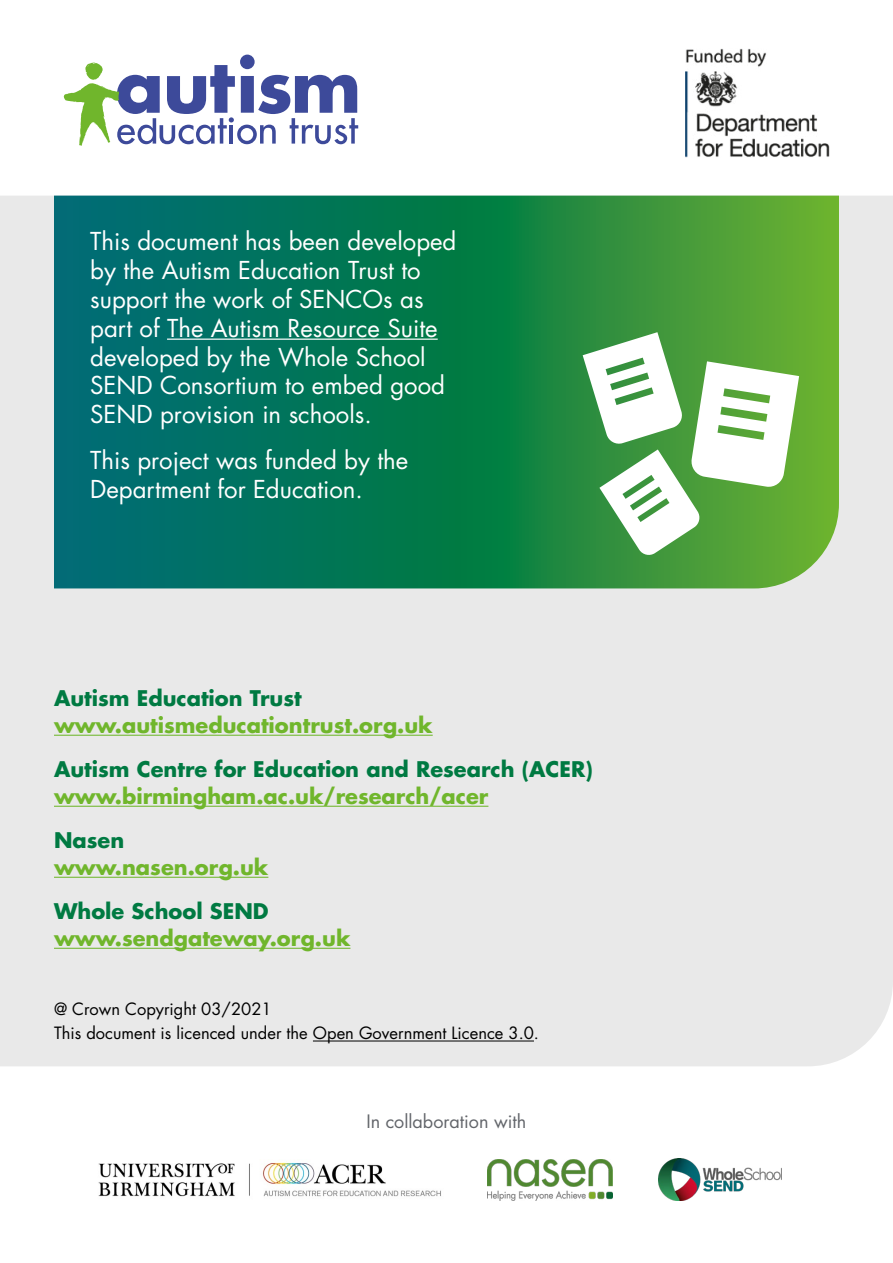
<style>
.page{position:relative;width:893px;height:1263px;background:#fff}
.page>*{position:absolute;margin:0;border:0;box-sizing:border-box;transform-origin:0 0}
.t1{font:24px/28.8px "Futura";color:#fff}
.t2{font:700 21px "Futura";color:#70b62c}
.t3{font:700 21px "Futura";color:#007a42}
.t4{font:18px "Futura";color:#62656a}
.t5{font:16.5px/24px "Futura";color:#000}
</style>
<div class="page">
<div style="left:0;top:196px;width:893px;height:870px;background:#e9e9e9"></div>
<img style="left:686px;top:48px;width:144px;height:110px">
<svg style="left:64px;top:55px;width:294px;height:91px"></svg>
<svg style="left:54px;top:196px;width:785px;height:392px;background:#147f51"></svg>
<hr style="left:313px;top:1040px;width:221px;height:1px;background:#000">
<hr style="left:167px;top:339px;width:271px;height:1px;background:#fff">
<svg style="left:583px;top:332px;width:216px;height:224px"></svg>
<img style="left:98px;top:1161px;width:343px;height:36px">
<img style="left:659px;top:1159px;width:123px;height:42px">
<img style="left:487px;top:1160px;width:126px;height:40px">
<hr style="left:54px;top:735px;width:379px;height:1px;background:#70b62c">
<hr style="left:54px;top:806px;width:434px;height:1px;background:#70b62c">
<hr style="left:54px;top:877px;width:214px;height:1px;background:#70b62c">
<hr style="left:54px;top:948px;width:296px;height:1px;background:#70b62c">
<p class="t1" style="left:90px;top:227px;width:368px">This document has been developed by the Autism Education Trust to support the work of SENCOs as part of The Autism Resource Suite developed by the Whole School<br>SEND Consortium to embed good<br>SEND provision in schools.</p>
<p class="t1" style="left:90px;top:446px;width:320px">This project was funded by the<br>Department for Education.</p>
<p class="t3" style="left:54px;top:684px;width:249px">Autism Education Trust</p>
<p class="t2" style="left:54px;top:711px;width:380px">www.autismeducationtrust.org.uk</p>
<p class="t3" style="left:54px;top:755px;width:540px">Autism Centre for Education and Research (ACER)</p>
<p class="t2" style="left:54px;top:782px;width:436px">www.birmingham.ac.uk/research/acer</p>
<p class="t3" style="left:54px;top:826px;width:72px">Nasen</p>
<p class="t2" style="left:54px;top:853px;width:216px">www.nasen.org.uk</p>
<p class="t3" style="left:54px;top:897px;width:216px">Whole School SEND</p>
<p class="t2" style="left:54px;top:924px;width:298px">www.sendgateway.org.uk</p>
<p class="t5" style="left:54px;top:997px;width:487px">@ Crown Copyright 03/2021<br>This document is licenced under the Open Government Licence 3.0.</p>
<p class="t4" style="left:366px;top:1109px;width:161px">In collaboration with</p>
</div>
